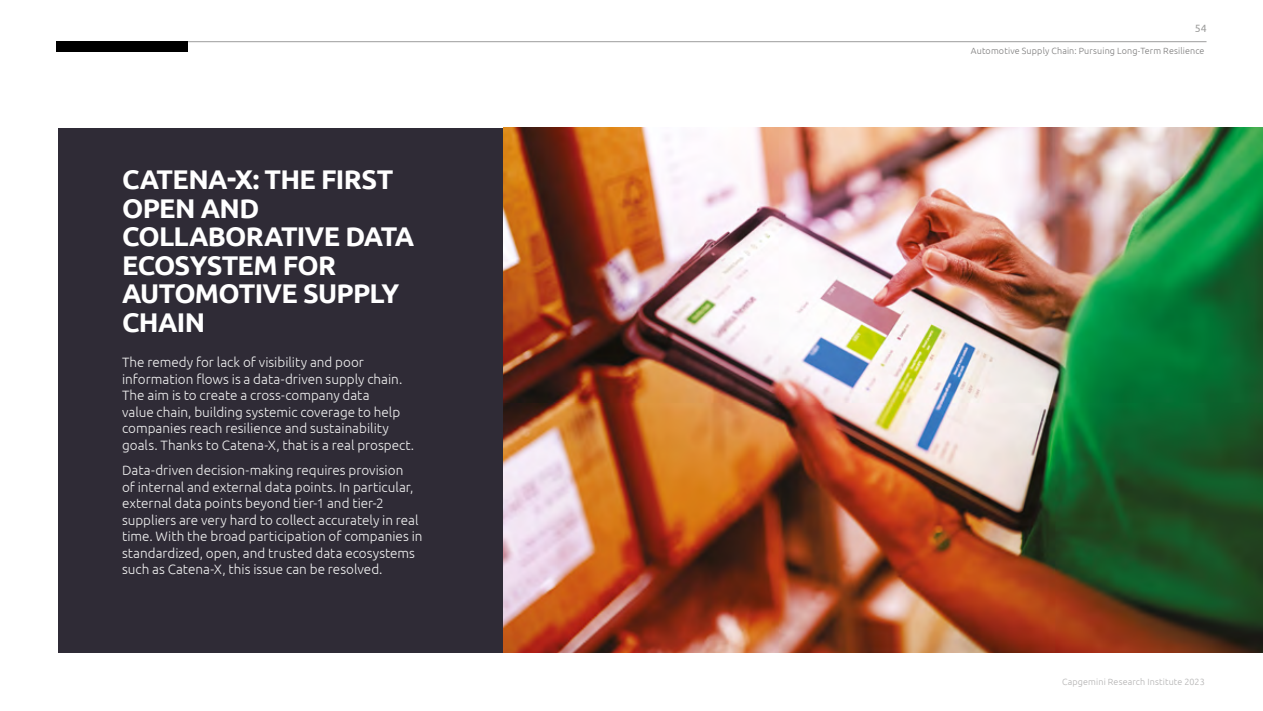
<style>
.page{position:relative;width:1263px;height:711px;background:#fff}
.page>*{position:absolute;margin:0;border:0;box-sizing:border-box;transform-origin:0 0}
.t1{font:700 27px/28.5px "Ubuntu";letter-spacing:-.025em;color:#fff}
.t2{font:300 13.5px/16.5px "Ubuntu";color:#f0f0f0}
.t3{font:10.5px "Ubuntu";color:#9d9d9c}
.t4{font:300 9px "Ubuntu";letter-spacing:.015em;color:#7c7b7b}
.t5{font:300 9px "Ubuntu";letter-spacing:.015em;color:#b3b2b2}
</style>
<div class="page">
<div style="left:58px;top:128px;width:1205px;height:524px;background:#2f2b36"></div>
<img style="left:504px;top:128px;width:759px;height:524px">
<hr style="left:57px;top:41px;width:1149px;height:1px;background:#9d9d9c">
<div style="left:56px;top:41px;width:131px;height:11px;background:#000"></div>
<h1 class="t1" style="left:122px;top:165px;width:294px">CATENA-X: THE FIRST<br>OPEN AND<br>COLLABORATIVE DATA<br>ECOSYSTEM FOR<br>AUTOMOTIVE SUPPLY<br>CHAIN</h1>
<p class="t2" style="left:122px;top:353px;width:294px">The remedy for lack of visibility and poor information flows is a data-driven supply chain.<br>The aim is to create a cross-company data<br>value chain, building systemic coverage to help companies reach resilience and sustainability goals. Thanks to Catena-X, that is a real prospect.</p>
<p class="t2" style="left:122px;top:461px;width:302px">Data-driven decision-making requires provision<br>of internal and external data points. In particular, external data points beyond tier-1 and tier-2 suppliers are very hard to collect accurately in real time. With the broad participation of companies in standardized, open, and trusted data ecosystems such as Catena-X, this issue can be resolved.</p>
<p class="t3" style="left:1195px;top:21px;width:13px">54</p>
<p class="t4" style="left:971px;top:45px;width:235px">Automotive Supply Chain: Pursuing Long-Term Resilience</p>
<p class="t5" style="left:1062px;top:676px;width:144px">Capgemini Research Institute 2023</p>
</div>
